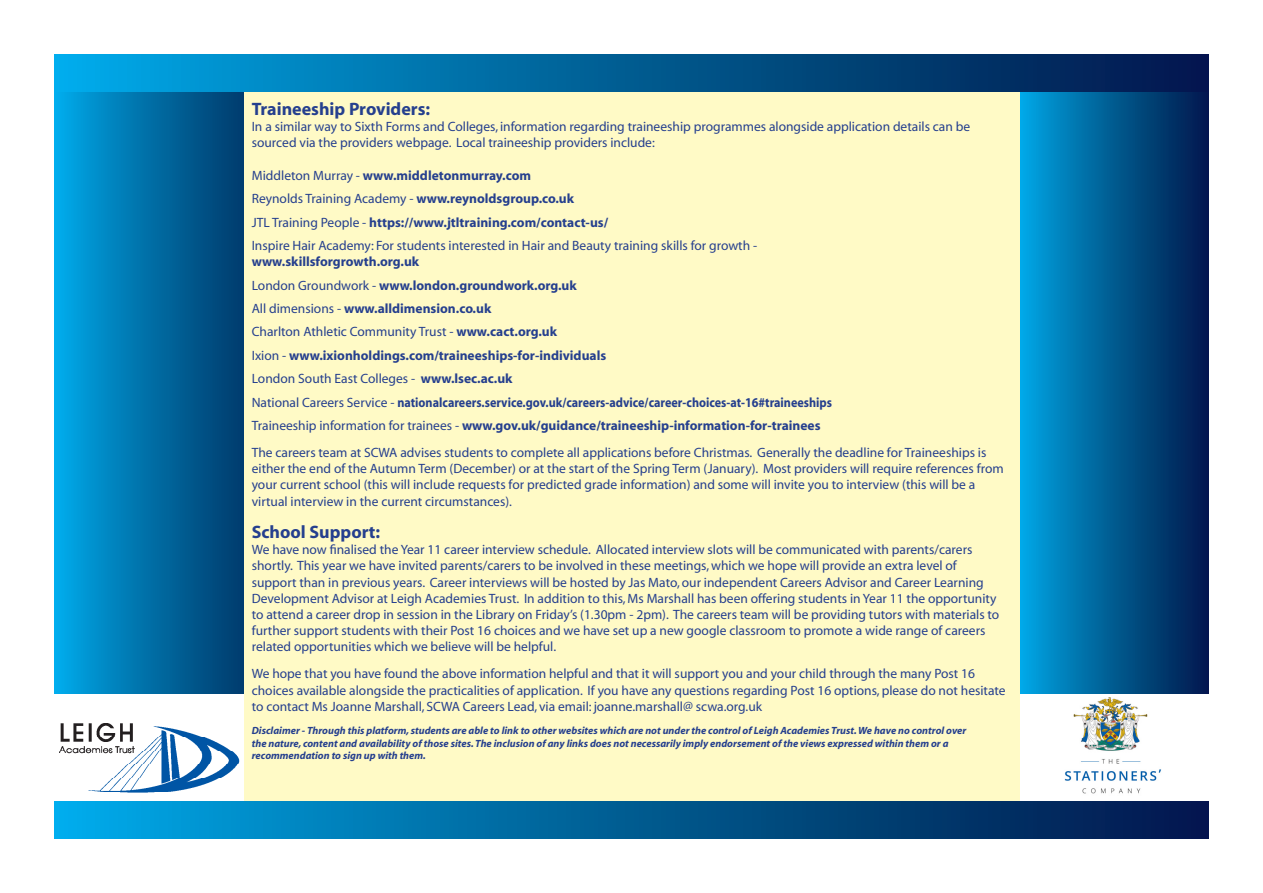
<style>
.page{position:relative;width:1263px;height:893px;background:#fff}
.page>*{position:absolute;margin:0;border:0;box-sizing:border-box;transform-origin:0 0}
.t1{font:700 18px "Myriad";color:#253f8e}
.t2{font:13.5px/16.2px "Myriad";color:#253f8e}
.t3{font:700 13.5px "Myriad";color:#253f8e}
.t4{font:700 13.5px "Myriad";color:#253f8e;scale:.9 1}
.t5{font:italic 700 10.5px "Myriad";color:#253f8e}
.s1{font-weight:400}
.s2{font-weight:700}
</style>
<div class="page">
<svg style="left:54px;top:92px;width:190px;height:601px;background:#0071a9"></svg>
<div style="left:1016px;top:76px;width:193px;height:617px;background:linear-gradient(to right,#00a8e4,#011447)"></div>
<div style="left:244px;top:89px;width:776px;height:711px;background:#fffac6"></div>
<div style="left:54px;top:801px;width:1155px;height:38px;background:linear-gradient(to right,#00a8e4,#011346)"></div>
<div style="left:54px;top:54px;width:1155px;height:38px;background:linear-gradient(to right,#00a8e4,#011346)"></div>
<img style="left:1064px;top:697px;width:98px;height:97px">
<img style="left:59px;top:723px;width:181px;height:70px">
<p class="t1" style="left:252px;top:100px;width:180px">Traineeship Providers:</p>
<p class="t2" style="left:252px;top:119px;width:720px">In a similar way to Sixth Forms and Colleges, information regarding traineeship programmes alongside application details can be sourced via the providers webpage. Local traineeship providers include:</p>
<p class="t3" style="left:252px;top:168px;width:281px"><span class="s1">Middleton Murray -</span> www.middletonmurray.com</p>
<p class="t2" style="left:252px;top:191px;width:324px">Reynolds Training Academy - <span class="s2">www.reynoldsgroup.co.uk</span></p>
<p class="t3" style="left:252px;top:215px;width:358px"><span class="s1">JTL Training People -</span> https://www.jtltraining.com/contact-us/</p>
<p class="t2" style="left:252px;top:238px;width:507px">Inspire Hair Academy: For students interested in Hair and Beauty training skills for growth -</p>
<p class="t3" style="left:252px;top:255px;width:169px">www.skillsforgrowth.org.uk</p>
<p class="t3" style="left:252px;top:278px;width:327px"><span class="s1">London Groundwork -</span> www.london.groundwork.org.uk</p>
<p class="t3" style="left:252px;top:301px;width:241px"><span class="s1">All dimensions -</span> www.alldimension.co.uk</p>
<p class="t2" style="left:252px;top:324px;width:307px">Charlton Athletic Community Trust - <span class="s2">www.cact.org.uk</span></p>
<p class="t3" style="left:252px;top:348px;width:356px"><span class="s1">Ixion -</span> www.ixionholdings.com/traineeships-for-individuals</p>
<p class="t2" style="left:252px;top:371px;width:262px">London South East Colleges - <span class="s2">www.lsec.ac.uk</span></p>
<p class="t4" style="left:252px;top:395px;width:646px"><span class="s1">National Careers Service -</span> nationalcareers.service.gov.uk/careers-advice/career-choices-at-16#traineeships</p>
<p class="t3" style="left:252px;top:418px;width:570px"><span class="s1">Traineeship information for trainees -</span> www.gov.uk/guidance/traineeship-information-for-trainees</p>
<p class="t2" style="left:252px;top:445px;width:753px">The careers team at SCWA advises students to complete all applications before Christmas. Generally the deadline for Traineeships is either the end of the Autumn Term (December) or at the start of the Spring Term (January). Most providers will require references from your current school (this will include requests for predicted grade information) and some will invite you to interview (this will be a virtual interview in the current circumstances).</p>
<p class="t1" style="left:252px;top:523px;width:130px">School Support:</p>
<p class="t2" style="left:252px;top:542px;width:722px">We have now finalised the Year 11 career interview schedule. Allocated interview slots will be communicated with parents/carers shortly. This year we have invited parents/carers to be involved in these meetings, which we hope will provide an extra level of</p>
<p class="t2" style="left:252px;top:575px;width:749px">support than in previous years. Career interviews will be hosted by Jas Mato, our independent Careers Advisor and Career Learning Development Advisor at Leigh Academies Trust. In addition to this, Ms Marshall has been offering students in Year 11 the opportunity to attend a career drop in session in the Library on Friday’s (1.30pm - 2pm). The careers team will be providing tutors with materials to further support students with their Post 16 choices and we have set up a new google classroom to promote a wide range of careers related opportunities which we believe will be helpful.</p>
<p class="t2" style="left:252px;top:666px;width:755px">We hope that you have found the above information helpful and that it will support you and your child through the many Post 16 choices available alongside the practicalities of application. If you have any questions regarding Post 16 options, please do not hesitate to contact Ms Joanne Marshall, SCWA Careers Lead, via email: joanne.marshall@ scwa.org.uk</p>
<p class="t5" style="left:252px;top:725px;width:716px">Disclaimer - Through this platform, students are able to link to other websites which are not under the control of Leigh Academies Trust. We have no control over</p>
<p class="t5" style="left:252px;top:738px;width:698px">the nature, content and availability of those sites. The inclusion of any links does not necessarily imply endorsement of the views expressed within them or a</p>
<p class="t5" style="left:252px;top:750px;width:176px">recommendation to sign up with them.</p>
</div>
